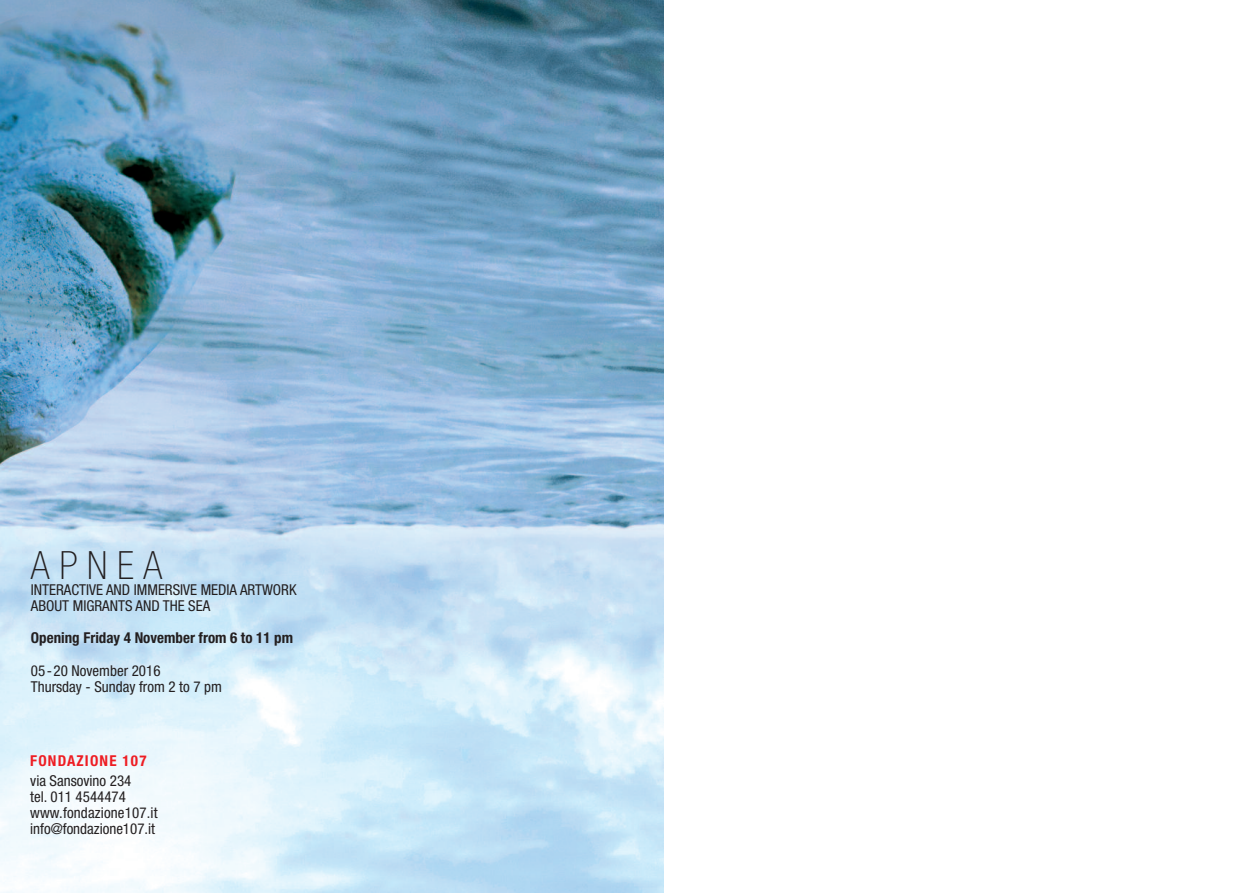
<style>
.page{position:relative;width:1259px;height:893px;background:#fff}
.page>*{position:absolute;margin:0;border:0;box-sizing:border-box;transform-origin:0 0}
.t1{font:100 condensed 39px "Helvetica Neue";letter-spacing:.25em;color:#231f20}
.t2{font:condensed 15px/16.2px "Helvetica Neue";color:#231f20}
.t3{font:700 condensed 15px "Helvetica Neue";color:#231f20}
.t4{font:700 condensed 15px "Helvetica Neue";letter-spacing:.08em;color:#ee1d23}
</style>
<div class="page">
<img style="left:0;top:0;width:663px;height:893px">
<h1 class="t1" style="left:31px;top:551px;width:133px">APNEA</h1>
<p class="t2" style="left:31px;top:583px;width:267px">INTERACTIVE AND IMMERSIVE MEDIA ARTWORK<br>ABOUT MIGRANTS AND THE SEA</p>
<p class="t3" style="left:31px;top:633px;width:264px">Opening Friday 4 November from 6 to 11 pm</p>
<p class="t2" style="left:31px;top:664px;width:193px">05-20 November 2016<br>Thursday - Sunday from 2 to 7 pm</p>
<p class="t4" style="left:30px;top:756px;width:118px">FONDAZIONE 107</p>
<p class="t2" style="left:30px;top:773px;width:129px">via Sansovino 234<br>tel. 011 4544474 www.fondazione107.it info@fondazione107.it</p>
</div>
